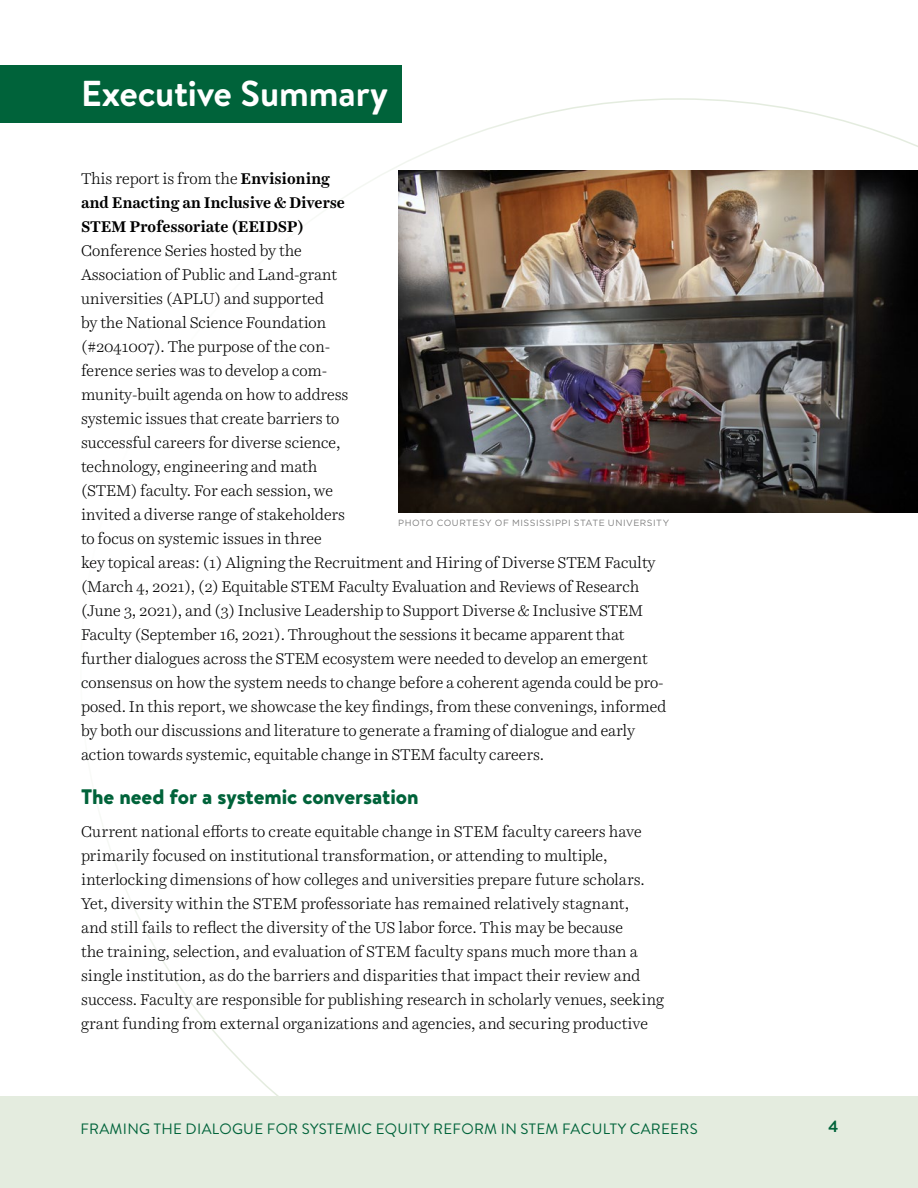
<style>
.page{position:relative;width:918px;height:1188px;background:#fff}
.page>*{position:absolute;margin:0;border:0;box-sizing:border-box;transform-origin:0 0}
.t1{font:700 36px "Brandon Text";letter-spacing:-.005em;color:#fff}
.t2{font:900 21px "Brandon Text";color:#00633a}
.t3{font:700 16.5px "Brandon Grotesque";color:#00633a}
.t4{font:300 15.75px/24px "Harriet Text";letter-spacing:-.01em;color:#000}
.t5{font:700 15.75px/24px "Harriet Text";letter-spacing:-.01em;color:#000}
.t6{font:15px "Brandon Grotesque";letter-spacing:.02em;color:#00633a}
.t7{font:9px "Gotham";letter-spacing:.055em;color:#808080}
.s1{font-weight:300}
</style>
<div class="page">
<div style="left:0;top:1096px;width:918px;height:92px;background:#e4ecdf"></div>
<div style="left:0;top:65px;width:402px;height:57px;background:#00633a"></div>
<img style="left:398px;top:171px;width:520px;height:342px">
<h1 class="t1" style="left:81px;top:69px;width:309px">Executive Summary</h1>
<p class="t5" style="left:81px;top:167px;width:265px"><span class="s1">This report is from the</span> Envisioning and Enacting an Inclusive &amp; Diverse<br>STEM Professoriate (EEIDSP)</p>
<p class="t4" style="left:81px;top:239px;width:587px">Conference Series hosted by the<br>Association of Public and Land-grant<br>universities (APLU) and supported<br>by the National Science Foundation<br>(#2041007). The purpose of the con-<br>ference series was to develop a com-<br>munity-built agenda on how to address<br>systemic issues that create barriers to<br>successful careers for diverse science,<br>technology, engineering and math<br>(STEM) faculty. For each session, we<br>invited a diverse range of stakeholders<br>to focus on systemic issues in three<br>key topical areas: (1) Aligning the Recruitment and Hiring of Diverse STEM Faculty (March 4, 2021), (2) Equitable STEM Faculty Evaluation and Reviews of Research (June 3, 2021), and (3) Inclusive Leadership to Support Diverse &amp; Inclusive STEM Faculty (September 16, 2021). Throughout the sessions it became apparent that further dialogues across the STEM ecosystem were needed to develop an emergent consensus on how the system needs to change before a coherent agenda could be pro&shy;posed. In this report, we showcase the key findings, from these convenings, informed by both our discussions and literature to generate a framing of dialogue and early action towards systemic, equitable change in STEM faculty careers.</p>
<h2 class="t2" style="left:81px;top:782px;width:339px">The need for a systemic conversation</h2>
<p class="t4" style="left:81px;top:819px;width:585px">Current national efforts to create equitable change in STEM faculty careers have primarily focused on institutional transformation, or attending to multiple, interlocking dimensions of how colleges and universities prepare future scholars.<br>Yet, diversity within the STEM professoriate has remained relatively stagnant,<br>and still fails to reflect the diversity of the US labor force. This may be because<br>the training, selection, and evaluation of STEM faculty spans much more than a single institution, as do the barriers and disparities that impact their review and success. Faculty are responsible for publishing research in scholarly venues, seeking grant funding from external organizations and agencies, and securing productive</p>
<p class="t7" style="left:398px;top:518px;width:272px">PHOTO COURTESY OF MISSISSIPPI STATE UNIVERSITY</p>
<p class="t6" style="left:80px;top:1119px;width:619px">FRAMING THE DIALOGUE FOR SYSTEMIC EQUITY REFORM IN STEM FACULTY CAREERS</p>
<p class="t3" style="left:829px;top:1115px;width:11px">4</p>
</div>
